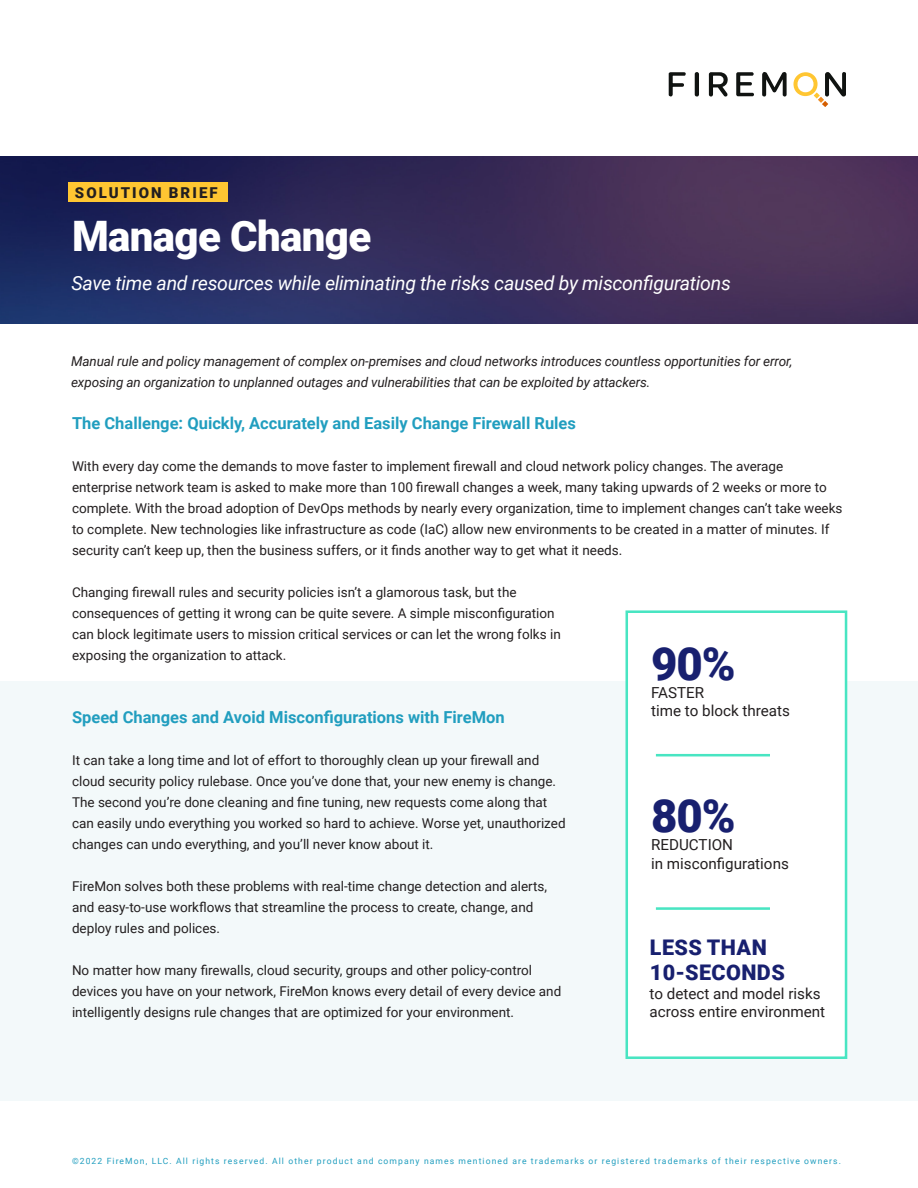
<style>
.page{position:relative;width:918px;height:1188px;background:#fff}
.page>*{position:absolute;margin:0;border:0;box-sizing:border-box;transform-origin:0 0}
.t1{font:900 45.6px "Roboto";color:#18206f}
.t2{font:900 42px "Roboto";letter-spacing:-.015em;color:#fff}
.t3{font:900 21.6px/25.3px "Roboto";letter-spacing:.02em;color:#18206f}
.t4{font:italic 19.5px "Roboto";letter-spacing:-.015em;color:#fff}
.t5{font:700 16.5px "Roboto";color:#219ebf}
.t6{font:15.15px/18.3px "Roboto";color:#231f20}
.t7{font:900 15px "Roboto";letter-spacing:.135em;color:#231f20}
.t8{font:13.5px/21px "Roboto";color:#231f20}
.t9{font:italic 13.5px/21px "Roboto";letter-spacing:-.01em;color:#231f20}
.t10{font:8.55px "Roboto";letter-spacing:.13em;color:#219ebf}
</style>
<div class="page">
<div style="left:0;top:681px;width:918px;height:420px;background:#f3f9fa"></div>
<img style="left:0;top:157px;width:918px;height:167px">
<svg style="left:669px;top:72px;width:17px;height:25px"></svg>
<svg style="left:762px;top:72px;width:25px;height:25px"></svg>
<svg style="left:709px;top:72px;width:19px;height:25px"></svg>
<svg style="left:736px;top:72px;width:18px;height:24px"></svg>
<svg style="left:695px;top:72px;width:4px;height:25px"></svg>
<svg style="left:793px;top:72px;width:53px;height:35px"></svg>
<div style="left:68px;top:182px;width:160px;height:20px;background:#ffc632"></div>
<div style="left:627px;top:612px;width:219px;height:446px;background:#fff"></div>
<div style="left:626px;top:610px;width:221px;height:449px;border:3px solid #48e5c2"></div>
<hr style="left:656px;top:754px;width:114px;height:2px;background:#48e5c2">
<hr style="left:656px;top:907px;width:114px;height:3px;background:#48e5c2">
<p class="t7" style="left:75px;top:187px;width:144px">SOLUTION BRIEF</p>
<h2 class="t2" style="left:72px;top:219px;width:301px">Manage Change</h2>
<h3 class="t4" style="left:71px;top:270px;width:661px">Save time and resources while eliminating the risks caused by misconfigurations</h3>
<p class="t9" style="left:71px;top:352px;width:723px">Manual rule and policy management of complex on-premises and cloud networks introduces countless opportunities for error, exposing an organization to unplanned outages and vulnerabilities that can be exploited by attackers.</p>
<p class="t5" style="left:72px;top:417px;width:506px">The Challenge: Quickly, Accurately and Easily Change Firewall Rules</p>
<p class="t8" style="left:72px;top:455px;width:772px">With every day come the demands to move faster to implement firewall and cloud network policy changes. The average enterprise network team is asked to make more than 100 firewall changes a week, many taking upwards of 2 weeks or more to complete. With the broad adoption of DevOps methods by nearly every organization, time to implement changes can’t take weeks to complete. New technologies like infrastructure as code (IaC) allow new environments to be created in a matter of minutes. If security can’t keep up, then the business suffers, or it finds another way to get what it needs.</p>
<p class="t8" style="left:72px;top:581px;width:490px">Changing firewall rules and security policies isn’t a glamorous task, but the consequences of getting it wrong can be quite severe. A simple misconfiguration can block legitimate users to mission critical services or can let the wrong folks in exposing the organization to attack.</p>
<h1 class="t1" style="left:651px;top:646px;width:86px">90%</h1>
<p class="t6" style="left:651px;top:683px;width:140px">FASTER<br>time to block threats</p>
<p class="t5" style="left:72px;top:706px;width:434px">Speed Changes and Avoid Misconfigurations with FireMon</p>
<p class="t8" style="left:72px;top:749px;width:495px">It can take a long time and lot of effort to thoroughly clean up your firewall and cloud security policy rulebase. Once you’ve done that, your new enemy is change.<br>The second you’re done cleaning and fine tuning, new requests come along that can easily undo everything you worked so hard to achieve. Worse yet, unauthorized changes can undo everything, and you’ll never know about it.</p>
<p class="t8" style="left:72px;top:875px;width:477px">FireMon solves both these problems with real-time change detection and alerts, and easy-to-use workflows that streamline the process to create, change, and deploy rules and polices.</p>
<p class="t8" style="left:72px;top:959px;width:491px">No matter how many firewalls, cloud security, groups and other policy-control devices you have on your network, FireMon knows every detail of every device and intelligently designs rule changes that are optimized for your environment.</p>
<h1 class="t1" style="left:651px;top:798px;width:86px">80%</h1>
<p class="t6" style="left:651px;top:835px;width:139px">REDUCTION<br>in misconfigurations</p>
<h3 class="t3" style="left:650px;top:936px;width:136px">LESS THAN<br>10-SECONDS</h3>
<p class="t6" style="left:650px;top:983px;width:177px">to detect and model risks across entire environment</p>
<p class="t10" style="left:72px;top:1158px;width:771px">©2022 FireMon, LLC. All rights reserved. All other product and company names mentioned are trademarks or registered trademarks of their respective owners.</p>
</div>
